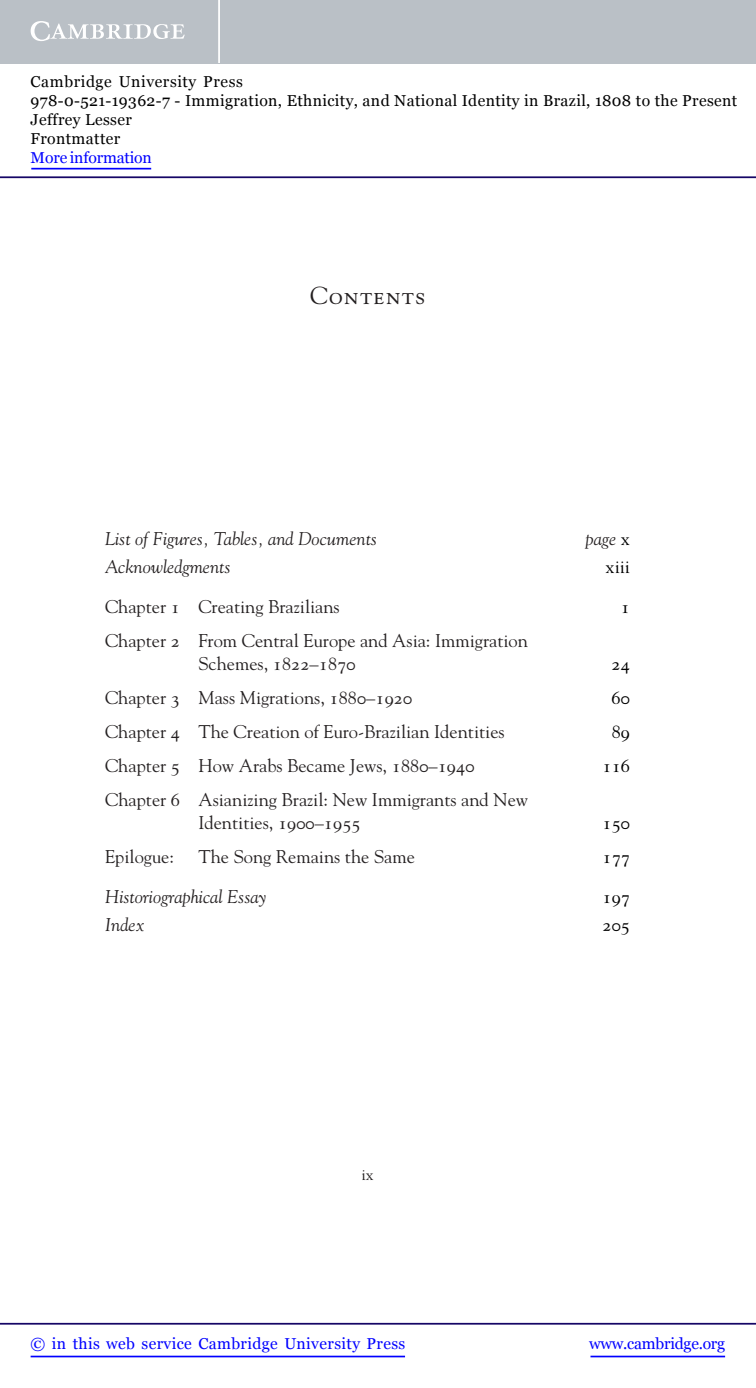
<style>
.page{position:relative;width:756px;height:1388px;background:#fff}
.page>*{position:absolute;margin:0;border:0;box-sizing:border-box;transform-origin:0 0}
.t1{font:24.5px "Goudy Std";letter-spacing:.05em;color:#231f20}
.t2{font:18.38px/22.8px "Goudy Std";color:#231f20}
.t3{font:italic 18.38px "Goudy Std";color:#231f20}
.t4{font:18.38px "Goudy Std";color:#000}
.t5{font:15.75px/18.9px "Georgia";letter-spacing:.025em;color:#000}
.t6{font:15.75px "Georgia";letter-spacing:.025em;color:#00f}
.t7{font:15.75px "Georgia";letter-spacing:-.015em;color:#00f}
.t8{font:15.75px "Georgia";letter-spacing:-.01em;color:#00f}
.t9{font:15.75px "Goudy Std";color:#231f20}
.s1{font-style:normal;color:#000}
</style>
<div class="page">
<hr style="left:591px;top:1355px;width:134px;height:2px;background:#00f">
<hr style="left:0;top:1323px;width:756px;height:1px;background:#150666">
<hr style="left:31px;top:1355px;width:374px;height:2px;background:#00f">
<div style="left:0;top:0;width:756px;height:63px;background:#bac0c6"></div>
<svg style="left:31px;top:21px;width:154px;height:20px"></svg>
<hr style="left:218px;top:0;width:2px;height:63px;background:#fff">
<hr style="left:0;top:176px;width:756px;height:2px;background:#150666">
<hr style="left:31px;top:168px;width:120px;height:1px;background:#00f">
<p class="t5" style="left:31px;top:72px;width:708px">Cambridge University Press<br>978-0-521-19362-7 - Immigration, Ethnicity, and National Identity in Brazil, 1808 to the Present Jeffrey Lesser<br>Frontmatter</p>
<p class="t8" style="left:31px;top:148px;width:123px">More information</p>
<p class="t1" style="left:310px;top:280px;width:116px">Contents</p>
<p class="t3" style="left:105px;top:527px;width:273px">List of Figures, Tables, and Documents</p>
<p class="t3" style="left:586px;top:527px;width:46px">page <span class="s1">x</span></p>
<p class="t3" style="left:105px;top:556px;width:127px">Acknowledgments</p>
<p class="t4" style="left:605px;top:555px;width:26px">xiii</p>
<p class="t2" style="left:105px;top:595px;width:236px">Chapter 1 Creating Brazilians</p>
<p class="t4" style="left:621px;top:595px;width:11px">1</p>
<p class="t2" style="left:198px;top:629px;width:331px;text-indent:-93px">Chapter 2 From Central Europe and Asia: Immigration<br>Schemes, 1822–1870</p>
<p class="t4" style="left:612px;top:652px;width:20px">24</p>
<p class="t2" style="left:105px;top:686px;width:309px">Chapter 3 Mass Migrations, 1880–1920</p>
<p class="t4" style="left:612px;top:686px;width:20px">60</p>
<p class="t2" style="left:105px;top:720px;width:401px">Chapter 4 The Creation of Euro-Brazilian Identities</p>
<p class="t4" style="left:612px;top:720px;width:20px">89</p>
<p class="t2" style="left:105px;top:754px;width:371px">Chapter 5 How Arabs Became Jews, 1880–1940</p>
<p class="t4" style="left:603px;top:754px;width:29px">116</p>
<p class="t2" style="left:198px;top:788px;width:331px;text-indent:-93px">Chapter 6 Asianizing Brazil: N ew Immigrants and N ew<br>Identities, 1900–1955</p>
<p class="t4" style="left:603px;top:811px;width:29px">150</p>
<p class="t2" style="left:105px;top:845px;width:70px">Epilogue:</p>
<p class="t2" style="left:198px;top:845px;width:218px">The Song Remains the Same</p>
<p class="t4" style="left:603px;top:845px;width:29px">177</p>
<p class="t3" style="left:105px;top:885px;width:163px">Historiographical Essay</p>
<p class="t4" style="left:603px;top:885px;width:29px">197</p>
<p class="t3" style="left:105px;top:914px;width:40px">Index</p>
<p class="t4" style="left:603px;top:913px;width:29px">205</p>
<p class="t9" style="left:361px;top:1165px;width:14px">ix</p>
<p class="t6" style="left:31px;top:1335px;width:376px">© in this web service Cambridge University Press</p>
<p class="t7" style="left:589px;top:1335px;width:137px">www.cambridge.org</p>
</div>
